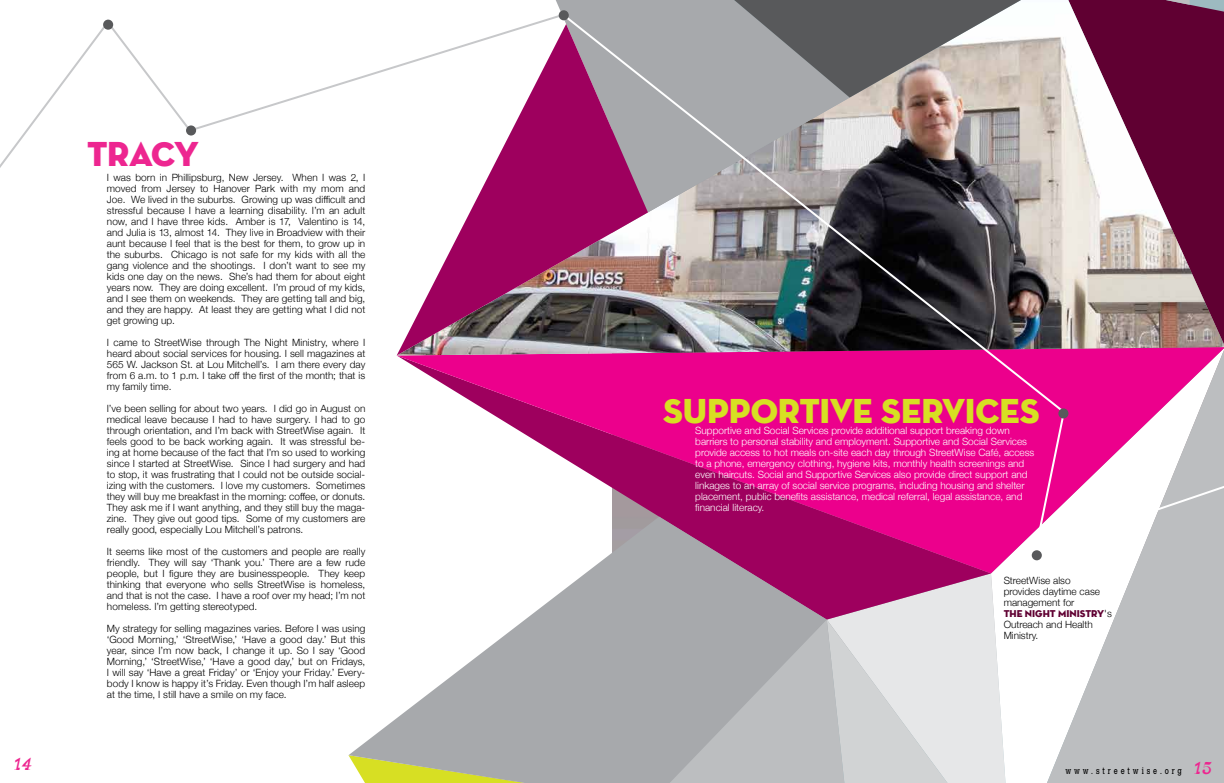
<style>
.page{position:relative;width:1224px;height:783px;background:#fff}
.page>*{position:absolute;margin:0;border:0;box-sizing:border-box;transform-origin:0 0}
.t1{font:35px "Neutra Disp Titling";letter-spacing:-.005em;color:#d7df23}
.t2{font:35px "Neutra Disp Titling";letter-spacing:-.025em;color:#ed2690}
.t3{font:19px "Canadian Photographer Script";color:#ed2690}
.t4{font:300 10px/11px "Helvetica Neue";letter-spacing:.005em;color:#000;text-align:justify}
.t5{font:300 10px/11px "Helvetica Neue";color:#fff}
.t6{font:10px "Neutra Disp Titling";color:#600032}
.t7{font:9.1px "Calvert MT Std";letter-spacing:.42em;color:#000;scale:.77 1}
.s1{font-family:"Helvetica Neue";font-weight:300;color:#000}
.s2{font-family:"Canadian Photographer Script";font-size:19px;color:#ed2690}
</style>
<div class="page">
<svg style="left:1047px;top:573px;width:177px;height:210px;fill:#bcbec0"></svg>
<svg style="left:397px;top:355px;width:827px;height:218px;fill:#ec008c"></svg>
<img style="left:1065px;top:0;width:159px;height:355px">
<svg style="left:348px;top:517px;width:479px;height:266px;fill:#a7a9ac"></svg>
<div style="left:556px;top:0;width:178px;height:13px;background:#a7a9ac"></div>
<div style="left:734px;top:0;width:287px;height:12px;background:#58595b"></div>
<svg style="left:1166px;top:0;width:24px;height:5px"></svg>
<svg style="left:670px;top:573px;width:336px;height:210px;background:#c5bac3"></svg>
<svg style="left:397px;top:132px;width:163px;height:223px"></svg>
<svg style="left:0;top:21px;width:188px;height:147px"></svg>
<svg style="left:194px;top:14px;width:366px;height:118px"></svg>
<img style="left:560px;top:12px;width:505px;height:401px">
<svg style="left:1033px;top:412px;width:191px;height:142px"></svg>
<div style="left:103px;top:20px;width:10px;height:10px;background:#58595b;border-radius:50%"></div>
<div style="left:186px;top:125px;width:10px;height:11px;background:#58595b;border-radius:50%"></div>
<div style="left:559px;top:10px;width:10px;height:10px;background:#58595b;border-radius:50%"></div>
<div style="left:1058px;top:408px;width:10px;height:10px;background:#58595b;border-radius:50%"></div>
<div style="left:1032px;top:550px;width:10px;height:10px;background:#58595b;border-radius:50%"></div>
<h1 class="t2" style="left:87px;top:132px;width:113px">TRACY</h1>
<p class="t4" style="left:107px;top:171px;width:260px">I was born in Phillipsburg, New Jersey. When I was 2, I moved from Jersey to Hanover Park with my mom and Joe. We lived in the suburbs. Growing up was difficult and stressful because I have a learning disability. I’m an adult now, and I have three kids. Amber is 17, Valentino is 14, and Julia is 13, almost 14. They live in Broadview with their aunt because I feel that is the best for them, to grow up in the suburbs. Chicago is not safe for my kids with all the gang violence and the shootings. I don’t want to see my kids one day on the news. She’s had them for about eight years now. They are doing excellent. I’m proud of my kids, and I see them on weekends. They are getting tall and big, and they are happy. At least they are getting what I did not get growing up.</p>
<p class="t4" style="left:107px;top:336px;width:260px">I came to StreetWise through The Night Ministry, where I heard about social services for housing. I sell magazines at 565 W. Jackson St. at Lou Mitchell’s. I am there every day from 6 a.m. to 1 p.m. I take off the first of the month; that is my family time.</p>
<p class="t4" style="left:107px;top:402px;width:260px">I’ve been selling for about two years. I did go in August on medical leave because I had to have surgery. I had to go through orientation, and I’m back with StreetWise again. It feels good to be back working again. It was stressful be&shy;ing at home because of the fact that I’m so used to working since I started at StreetWise. Since I had surgery and had to stop, it was frustrating that I could not be outside social&shy;izing with the customers. I love my customers. Sometimes they will buy me breakfast in the morning: coffee, or donuts.<br>They ask me if I want anything, and they still buy the maga&shy;zine. They give out good tips. Some of my customers are really good, especially Lou Mitchell’s patrons.</p>
<p class="t4" style="left:107px;top:545px;width:260px">It seems like most of the customers and people are really friendly. They will say ‘Thank you.’ There are a few rude people, but I figure they are businesspeople. They keep thinking that everyone who sells StreetWise is homeless, and that is not the case. I have a roof over my head; I’m not homeless. I’m getting stereotyped.</p>
<p class="t4" style="left:107px;top:622px;width:260px">My strategy for selling magazines varies. Before I was using ‘Good Morning,’ ‘StreetWise,’ ‘Have a good day.’ But this year, since I’m now back, I change it up. So I say ‘Good Morning,’ ‘StreetWise,’ ‘Have a good day,’ but on Fridays, I will say ‘Have a great Friday’ or ‘Enjoy your Friday.’ Every&shy;body I know is happy it’s Friday. Even though I’m half asleep at the time, I still have a smile on my face.</p>
<h1 class="t1" style="left:663px;top:389px;width:378px">SUPPORTIVE SERVICES</h1>
<p class="t5" style="left:695px;top:424px;width:341px">Supportive and Social Services provide additional support breaking down barriers to personal stability and employment. Supportive and Social Services provide access to hot meals on-site each day through StreetWise Café, access to a phone, emergency clothing, hygiene kits, monthly health screenings and even haircuts. Social and Supportive Services also provide direct support and linkages to an array of social service programs, including housing and shelter placement, public benefits assistance, medical referral, legal assistance, and financial literacy.</p>
<p class="t4" style="left:1004px;top:574px;width:98px;text-align:left">StreetWise also provides daytime case management for</p>
<p class="t6" style="left:1004px;top:607px;width:110px">THE NIGHT MINISTRY<span class="s1">'s</span></p>
<p class="t4" style="left:1004px;top:618px;width:91px">Outreach and Health<br>Ministry.</p>
<h2 class="t3" style="left:11px;top:753px;width:21px">14</h2>
<p class="t7" style="left:1065px;top:766px;width:190px">www.streetwise.org <span class="s2">15</span></p>
</div>
